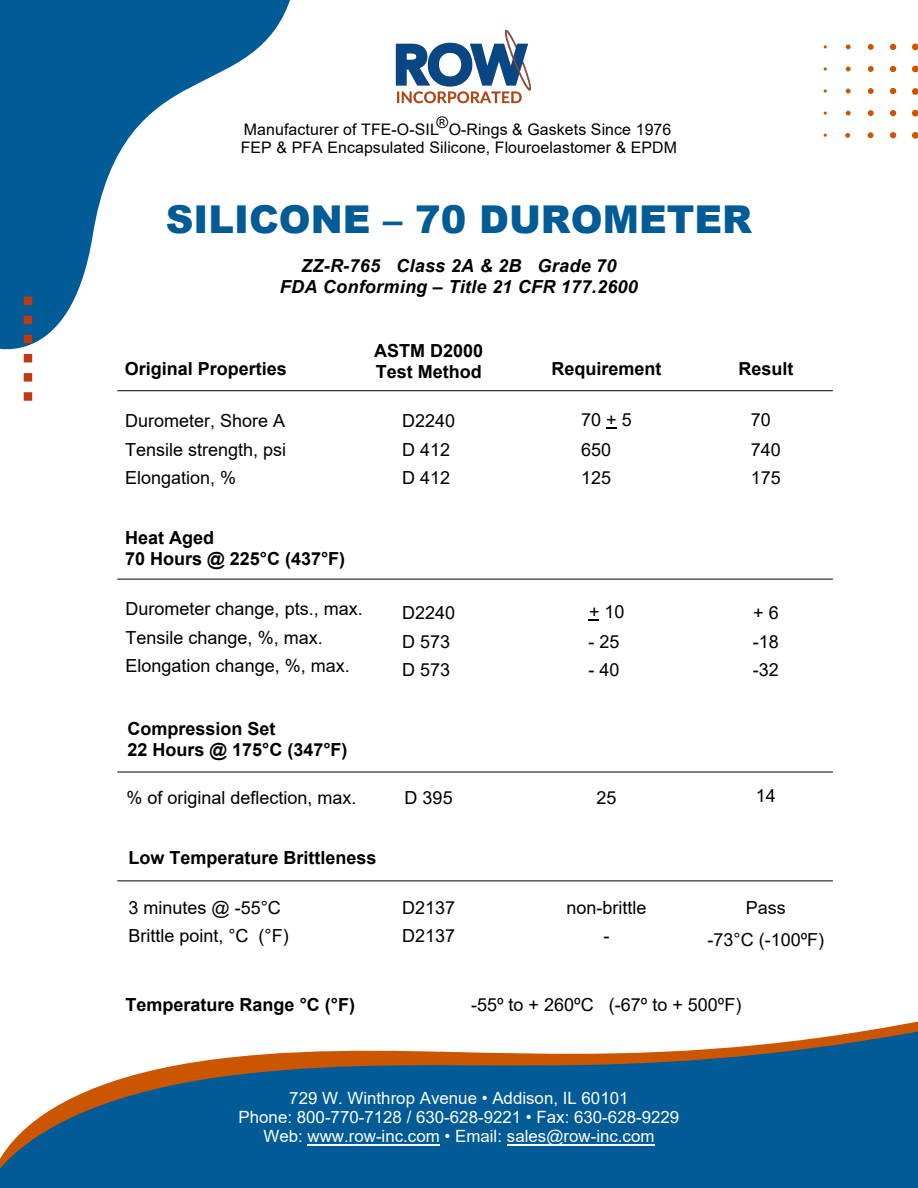
<style>
.page{position:relative;width:918px;height:1188px;background:#fff}
.page>*{position:absolute;margin:0;border:0;box-sizing:border-box;transform-origin:0 0}
.t1{font:900 38.4px "Arial";color:#015b96}
.t2{font:18px/28.5px "Arial";color:#000}
.t3{font:700 18px/20.7px "Arial";color:#000}
.t4{font:italic 700 18px/20.7px "Arial";letter-spacing:.015em;color:#000;text-align:center}
.t5{font:16.95px/19.5px "Arial";color:#fdfeff;text-align:center}
.t6{font:15.9px/18px "Arial";letter-spacing:.005em;color:#000}
</style>
<div class="page">
<svg style="left:606px;top:427px;width:11px;height:2px"></svg>
<img style="left:395px;top:30px;width:136px;height:74px">
<hr style="left:117px;top:579px;width:716px;height:1px;background:#000">
<hr style="left:117px;top:772px;width:716px;height:1px;background:#000">
<hr style="left:117px;top:881px;width:716px;height:1px;background:#000">
<hr style="left:117px;top:390px;width:716px;height:1px;background:#000">
<svg style="left:0;top:1030px;width:918px;height:158px;fill:#015b96"></svg>
<hr style="left:308px;top:1144px;width:132px;height:1px;background:#fdfeff">
<hr style="left:507px;top:1144px;width:147px;height:1px;background:#fdfeff">
<svg style="left:0;top:0;width:290px;height:378px"></svg>
<svg style="left:868px;top:88px;width:6px;height:6px"></svg>
<svg style="left:846px;top:67px;width:5px;height:4px"></svg>
<svg style="left:846px;top:44px;width:5px;height:5px"></svg>
<svg style="left:912px;top:44px;width:6px;height:6px"></svg>
<svg style="left:868px;top:44px;width:6px;height:6px"></svg>
<svg style="left:868px;top:66px;width:6px;height:6px"></svg>
<svg style="left:890px;top:88px;width:6px;height:6px"></svg>
<div style="left:912px;top:88px;width:6px;height:7px;background:#c50;border-radius:50%"></div>
<svg style="left:912px;top:110px;width:6px;height:6px"></svg>
<svg style="left:912px;top:66px;width:6px;height:6px"></svg>
<svg style="left:890px;top:110px;width:6px;height:6px"></svg>
<svg style="left:890px;top:66px;width:6px;height:6px"></svg>
<svg style="left:890px;top:44px;width:6px;height:6px"></svg>
<div style="left:912px;top:132px;width:6px;height:7px;background:#c50;border-radius:50%"></div>
<svg style="left:845px;top:133px;width:5px;height:5px"></svg>
<svg style="left:846px;top:111px;width:5px;height:5px"></svg>
<svg style="left:824px;top:89px;width:3px;height:4px"></svg>
<svg style="left:846px;top:89px;width:5px;height:4px"></svg>
<svg style="left:824px;top:67px;width:3px;height:4px"></svg>
<svg style="left:890px;top:132px;width:6px;height:6px"></svg>
<svg style="left:868px;top:132px;width:6px;height:6px"></svg>
<svg style="left:868px;top:110px;width:6px;height:6px"></svg>
<svg style="left:24px;top:297px;width:8px;height:104px"></svg>
<p class="t6" style="left:437px;top:113px;width:13px">®</p>
<p class="t6" style="left:241px;top:121px;width:438px;text-indent:208px">O-Rings &amp; Gaskets Since 1976<br>FEP &amp; PFA Encapsulated Silicone, Flouroelastomer &amp; EPDM</p>
<p class="t6" style="left:244px;top:121px;width:196px">Manufacturer of TFE-O-SIL</p>
<h1 class="t1" style="left:166px;top:191px;width:588px">SILICONE – 70 DUROMETER</h1>
<p class="t4" style="left:280px;top:256px;width:360px">ZZ-R-765 Class 2A &amp; 2B Grade 70<br>FDA Conforming – Title 21 CFR 177.2600</p>
<p class="t3" style="left:125px;top:358px;width:164px">Original Properties</p>
<p class="t3" style="left:374px;top:341px;width:111px">ASTM D2000<br>Test Method</p>
<p class="t3" style="left:552px;top:358px;width:112px">Requirement</p>
<p class="t3" style="left:738px;top:358px;width:57px">Result</p>
<p class="t2" style="left:125px;top:406px;width:163px;text-align:justify">Durometer, Shore A Tensile strength, psi Elongation, %</p>
<p class="t2" style="left:581px;top:404px;width:52px;line-height:29.2px">70 + 5<br>650<br>125</p>
<p class="t2" style="left:751px;top:404px;width:32px;line-height:29.2px">70<br>740<br>175</p>
<p class="t2" style="left:402px;top:406px;width:55px">D2240<br>D 412<br>D 412</p>
<p class="t3" style="left:125px;top:528px;width:222px">Heat Aged<br>70 Hours @ 225°C (437°F)</p>
<p class="t2" style="left:126px;top:595px;width:239px">Durometer change, pts., max.<br>Tensile change, %, max.<br>Elongation change, %, max.</p>
<p class="t2" style="left:402px;top:598px;width:55px">D2240<br>D 573<br>D 573</p>
<p class="t2" style="left:753px;top:598px;width:28px">+ 6 -18</p>
<p class="t2" style="left:589px;top:597px;width:37px">+ 10</p>
<p class="t2" style="left:588px;top:627px;width:33px">- 25</p>
<p class="t2" style="left:588px;top:656px;width:33px">- 40</p>
<p class="t2" style="left:753px;top:656px;width:28px">-32</p>
<p class="t3" style="left:128px;top:718px;width:222px">Compression Set<br>22 Hours @ 175°C (347°F)</p>
<p class="t2" style="left:127px;top:783px;width:232px">% of original deflection, max.</p>
<p class="t2" style="left:405px;top:783px;width:50px">D 395</p>
<p class="t2" style="left:597px;top:783px;width:22px">25</p>
<p class="t2" style="left:756px;top:781px;width:22px">14</p>
<p class="t3" style="left:128px;top:848px;width:250px">Low Temperature Brittleness</p>
<p class="t2" style="left:128px;top:893px;width:162px">3 minutes @ -55°C<br>Brittle point, °C (°F)</p>
<p class="t2" style="left:402px;top:893px;width:55px">D2137<br>D2137</p>
<p class="t2" style="left:567px;top:893px;width:82px">non-brittle</p>
<p class="t2" style="left:746px;top:893px;width:42px">Pass</p>
<p class="t2" style="left:604px;top:921px;width:7px">-</p>
<p class="t2" style="left:708px;top:925px;width:118px">-73°C (-100ºF)</p>
<p class="t3" style="left:126px;top:995px;width:231px">Temperature Range °C (°F)</p>
<p class="t2" style="left:471px;top:991px;width:272px">-55º to + 260ºC (-67º to + 500ºF)</p>
<p class="t5" style="left:239px;top:1088px;width:442px">729 W. Winthrop Avenue • Addison, IL 60101<br>Phone: 800-770-7128 / 630-628-9221 • Fax: 630-628-9229<br>Web: www.row-inc.com • Email: sales@row-inc.com</p>
</div>
